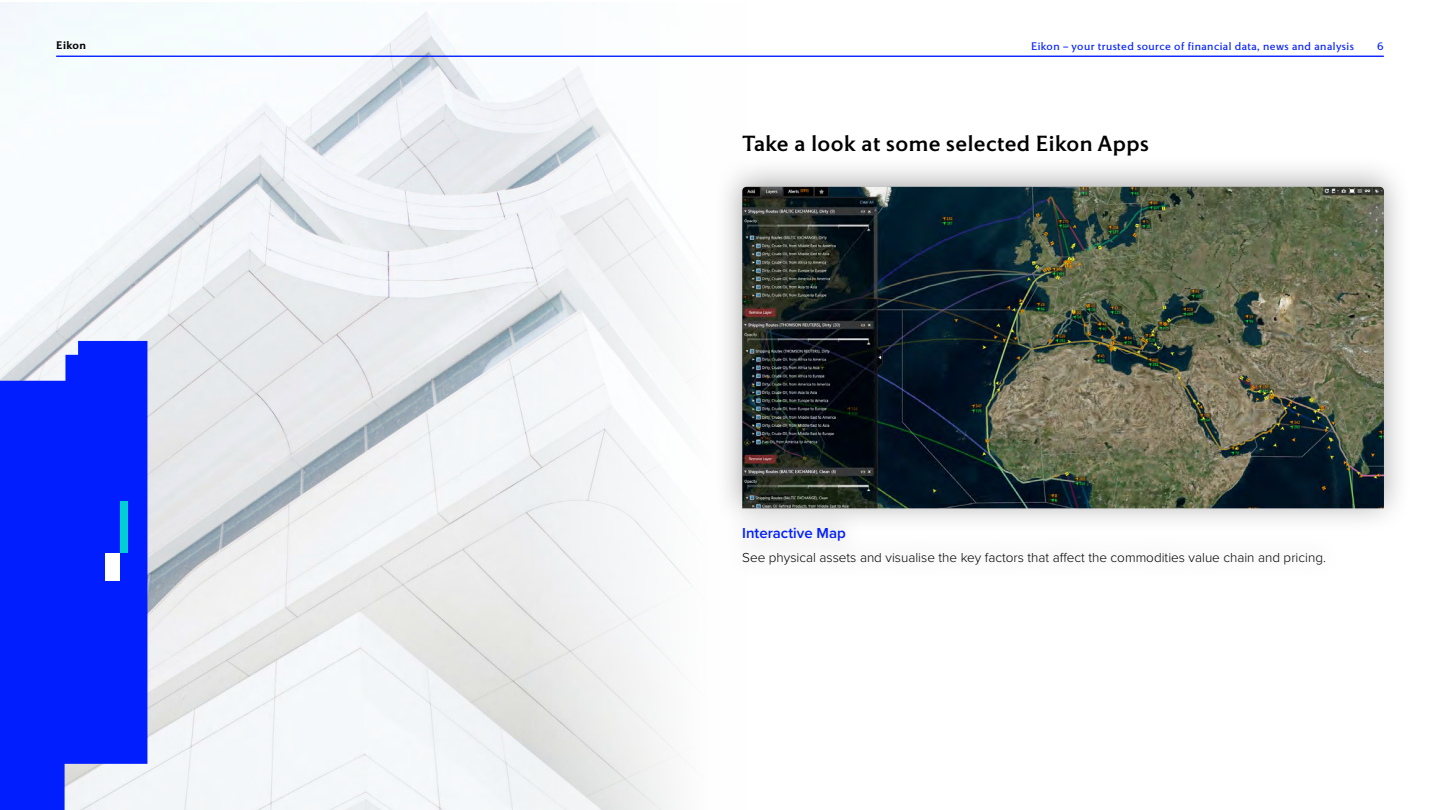
<style>
.page{position:relative;width:1440px;height:810px;background:#fff}
.page>*{position:absolute;margin:0;border:0;box-sizing:border-box;transform-origin:0 0}
.t1{font:500 22.5px "LSEG Motto";letter-spacing:.02em;color:#000}
.t2{font:600 15px "Proxima Nova";color:#001eff}
.t3{font:300 13.5px "Proxima Nova";color:#000}
.t4{font:11.25px "LSEG Motto";letter-spacing:.04em;color:#001eff}
.t5{font:600 11.25px "LSEG Motto";letter-spacing:.04em;color:#000}
</style>
<div class="page">
<img style="left:0;top:2px;width:746px;height:808px">
<svg style="left:0;top:341px;width:147px;height:469px;background:#1632fd"></svg>
<div style="left:105px;top:553px;width:15px;height:27px;background:#fff"></div>
<div style="left:120px;top:501px;width:7px;height:52px;background:#00d0d4"></div>
<hr style="left:56px;top:56px;width:1328px;height:1px;background:#001eff">
<div style="left:714px;top:156px;width:698px;height:378px;background:#000;opacity:.35"></div>
<img style="left:742px;top:187px;width:642px;height:321px">
<div style="left:723px;top:506px;width:619px;height:75px;background:#000;opacity:.35"></div>
<p class="t5" style="left:56px;top:38px;width:31px">Eikon</p>
<p class="t4" style="left:1031px;top:39px;width:324px">Eikon – your trusted source of financial data, news and analysis</p>
<p class="t4" style="left:1377px;top:39px;width:8px">6</p>
<h1 class="t1" style="left:742px;top:130px;width:408px">Take a look at some selected Eikon Apps</h1>
<p class="t2" style="left:742px;top:522px;width:105px">Interactive Map</p>
<p class="t3" style="left:742px;top:547px;width:585px">See physical assets and visualise the key factors that affect the commodities value chain and pricing.</p>
</div>
